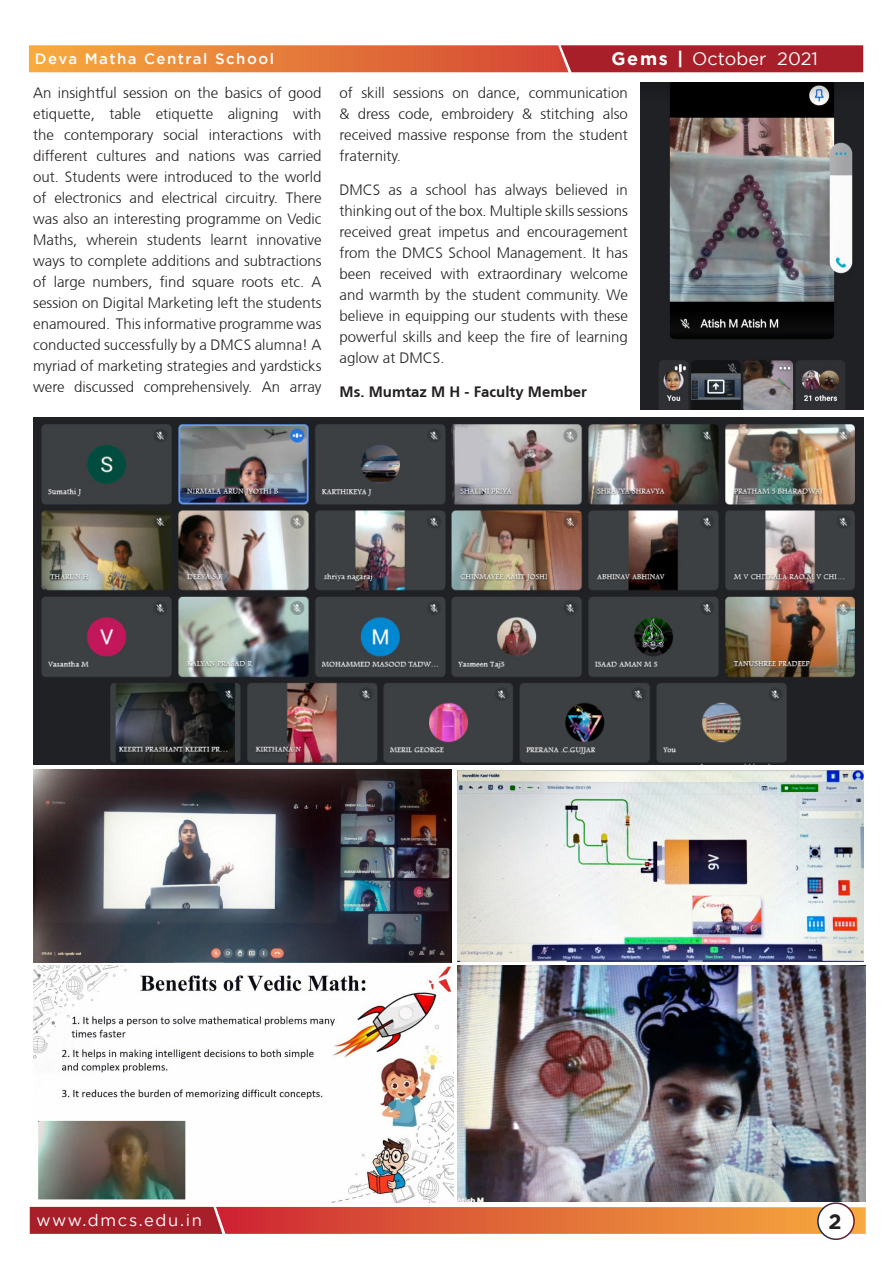
<style>
.page{position:relative;width:893px;height:1263px;background:#fff}
.page>*{position:absolute;margin:0;border:0;box-sizing:border-box;transform-origin:0 0}
.t1{font:700 21px "Gotham";color:#231f20}
.t2{font:18px "Gotham";color:#fff}
.t3{font:16.5px "Gotham";letter-spacing:.1em;color:#fff}
.Gems_Paragraph_Style{font:300 15px/21px "Frutiger CE";color:#231f20;text-align:justify}
.Gems_Paragraph_Style-2{font:700 15px "Frutiger CE";color:#231f20}
.t4{font:500 15px "Gotham";letter-spacing:.1em;color:#fff}
.s1{font-weight:700}
</style>
<div class="page">
<svg style="left:29px;top:45px;width:834px;height:27px;background:#d05a36"></svg>
<svg style="left:818px;top:1203px;width:36px;height:36px"></svg>
<div style="left:817px;top:1202px;width:38px;height:38px;border:2px solid #fff;border-radius:50%"></div>
<svg style="left:30px;top:1207px;width:836px;height:27px;background:#d45e3e"></svg>
<img style="left:34px;top:769px;width:417px;height:194px">
<img style="left:33px;top:417px;width:830px;height:348px">
<img style="left:458px;top:770px;width:405px;height:191px">
<img style="left:34px;top:966px;width:419px;height:237px">
<img style="left:458px;top:966px;width:408px;height:236px">
<img style="left:641px;top:82px;width:222px;height:328px">
<p class="t4" style="left:35px;top:50px;width:241px">Deva Matha Central School</p>
<p class="t2" style="left:611px;top:49px;width:208px"><span class="s1">Gems |</span> October 2021</p>
<p class="Gems_Paragraph_Style" style="left:33px;top:83px;width:290px">An insightful session on the basics of good etiquette, table etiquette aligning with the contemporary social interactions with different cultures and nations was carried out. Students were introduced to the world of electronics and electrical circuitry. There was also an interesting programme on Vedic Maths, wherein students learnt innovative ways to complete additions and subtractions of large numbers, find square roots etc. A session on Digital Marketing left the students enamoured. This informative programme was conducted successfully by a DMCS alumna! A myriad of marketing strategies and yardsticks were discussed comprehensively. An array</p>
<p class="Gems_Paragraph_Style" style="left:340px;top:83px;width:290px">of skill sessions on dance, communication &amp; dress code, embroidery &amp; stitching also received massive response from the student fraternity.</p>
<p class="Gems_Paragraph_Style" style="left:340px;top:179px;width:290px">DMCS as a school has always believed in thinking out of the box. Multiple skills sessions received great impetus and encouragement from the DMCS School Management. It has been received with extraordinary welcome and warmth by the student community. We believe in equipping our students with these powerful skills and keep the fire of learning aglow at DMCS.</p>
<p class="Gems_Paragraph_Style-2" style="left:340px;top:383px;width:249px">Ms. Mumtaz M H - Faculty Member</p>
<p class="t3" style="left:36px;top:1211px;width:167px">www.dmcs.edu.in</p>
<h1 class="t1" style="left:829px;top:1209px;width:15px">2</h1>
</div>
